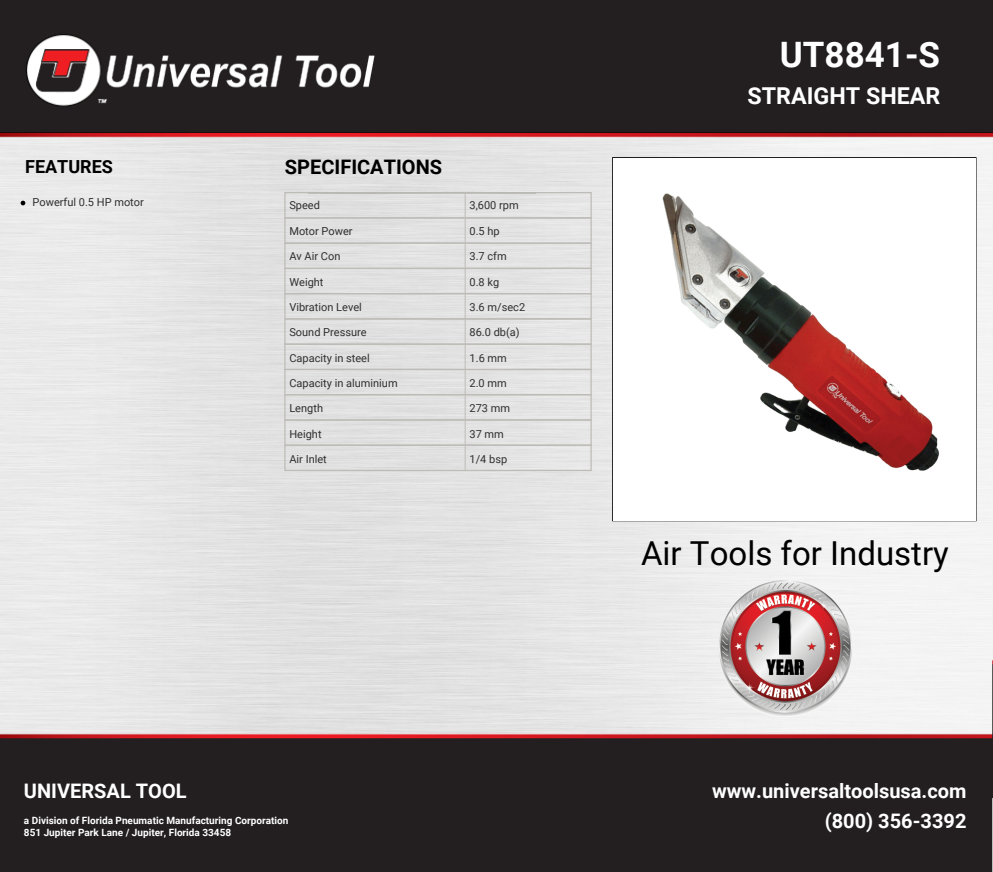
<style>
.page{position:relative;width:993px;height:872px;background:#fff}
.page>*{position:absolute;margin:0;border:0;box-sizing:border-box;transform-origin:0 0}
.t1{font:700 35px "Roboto";color:#fff}
.t2{font:33px "Roboto";color:#000}
.t3{font:700 23.25px "Roboto";color:#fff}
.t4{font:700 20px "Roboto";color:#fff}
.t5{font:700 20px "Roboto";color:#000}
.t6{font:700 18px "Roboto";color:#000}
.t7{font:11px "Roboto";color:#2f2f2f}
.t8{font:700 10px/12px "Roboto";color:#fff}
</style>
<div class="page">
<img style="left:0;top:0;width:992px;height:872px">
<hr style="left:464px;top:192px;width:1px;height:278px;background:#bebcb7">
<img style="left:23px;top:16px;width:355px;height:108px">
<svg style="left:21px;top:201px;width:4px;height:4px"></svg>
<img style="left:719px;top:580px;width:132px;height:136px">
<div style="left:613px;top:158px;width:362px;height:362px;background:#fff"></div>
<div style="left:284px;top:192px;width:307px;height:26px;border:1px solid #bebcb7"></div>
<div style="left:284px;top:217px;width:307px;height:27px;border:1px solid #bebcb7"></div>
<div style="left:284px;top:242px;width:307px;height:27px;border:1px solid #bebcb7"></div>
<div style="left:284px;top:268px;width:307px;height:26px;border:1px solid #bebcb7"></div>
<div style="left:284px;top:293px;width:307px;height:26px;border:1px solid #bebcb7"></div>
<div style="left:284px;top:318px;width:307px;height:27px;border:1px solid #bebcb7"></div>
<div style="left:284px;top:343px;width:307px;height:27px;border:1px solid #bebcb7"></div>
<div style="left:284px;top:369px;width:307px;height:26px;border:1px solid #bebcb7"></div>
<div style="left:284px;top:394px;width:307px;height:26px;border:1px solid #bebcb7"></div>
<div style="left:284px;top:419px;width:307px;height:27px;border:1px solid #bebcb7"></div>
<div style="left:284px;top:444px;width:307px;height:27px;border:1px solid #bebcb7"></div>
<img style="left:662px;top:193px;width:277px;height:278px">
<h3 class="t6" style="left:25px;top:154px;width:89px">FEATURES</h3>
<h3 class="t5" style="left:285px;top:153px;width:159px">SPECIFICATIONS</h3>
<p class="t7" style="left:289px;top:198px;width:32px">Speed</p>
<p class="t7" style="left:469px;top:198px;width:51px">3,600 rpm</p>
<p class="t7" style="left:289px;top:223px;width:65px">Motor Power</p>
<p class="t7" style="left:469px;top:223px;width:32px">0.5 hp</p>
<p class="t7" style="left:289px;top:248px;width:53px">Av Air Con</p>
<p class="t7" style="left:469px;top:248px;width:39px">3.7 cfm</p>
<p class="t7" style="left:289px;top:274px;width:36px">Weight</p>
<p class="t7" style="left:469px;top:274px;width:31px">0.8 kg</p>
<p class="t7" style="left:289px;top:299px;width:74px">Vibration Level</p>
<p class="t7" style="left:469px;top:299px;width:57px">3.6 m/sec2</p>
<p class="t7" style="left:289px;top:325px;width:79px">Sound Pressure</p>
<p class="t7" style="left:469px;top:325px;width:52px">86.0 db(a)</p>
<p class="t7" style="left:289px;top:350px;width:82px">Capacity in steel</p>
<p class="t7" style="left:469px;top:350px;width:39px">1.6 mm</p>
<p class="t7" style="left:289px;top:375px;width:110px">Capacity in aluminium</p>
<p class="t7" style="left:469px;top:375px;width:39px">2.0 mm</p>
<p class="t7" style="left:289px;top:401px;width:35px">Length</p>
<p class="t7" style="left:469px;top:401px;width:42px">273 mm</p>
<p class="t7" style="left:289px;top:426px;width:34px">Height</p>
<p class="t7" style="left:469px;top:426px;width:36px">37 mm</p>
<p class="t7" style="left:289px;top:451px;width:39px">Air Inlet</p>
<p class="t7" style="left:469px;top:451px;width:39px">1/4 bsp</p>
<p class="t7" style="left:32px;top:194px;width:113px">Powerful 0.5 HP motor</p>
<h1 class="t1" style="left:779px;top:30px;width:162px">UT8841-S</h1>
<h3 class="t3" style="left:747px;top:80px;width:194px">STRAIGHT SHEAR</h3>
<h2 class="t2" style="left:640px;top:530px;width:309px">Air Tools for Industry</h2>
<h3 class="t4" style="left:24px;top:777px;width:164px">UNIVERSAL TOOL</h3>
<h3 class="t4" style="left:712px;top:777px;width:256px">www.universaltoolsusa.com</h3>
<p class="t8" style="left:24px;top:813px;width:266px">a Division of Florida Pneumatic Manufacturing Corporation<br>851 Jupiter Park Lane / Jupiter, Florida 33458</p>
<h3 class="t4" style="left:824px;top:807px;width:143px">(800) 356-3392</h3>
</div>
